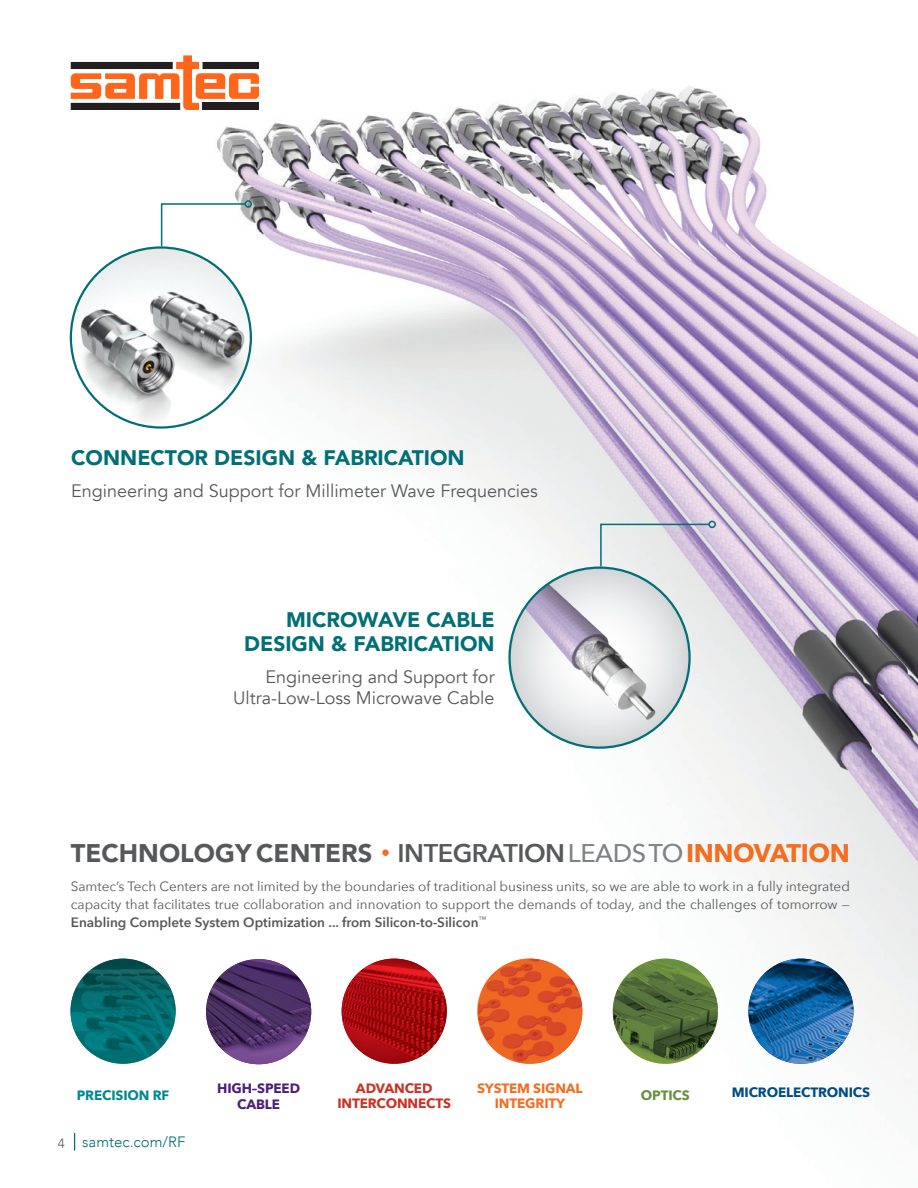
<style>
.page{position:relative;width:918px;height:1188px;background:#fff}
.page>*{position:absolute;margin:0;border:0;box-sizing:border-box;transform-origin:0 0}
.t1{font:900 25.5px "Avenir";color:#57585a}
.t2{font:900 21px/24px "Avenir";color:#006f76;text-align:right}
.t3{font:18px/21px "Avenir";color:#57585a;text-align:right}
.t4{font:300 15px "Avenir";color:#006f76}
.t5{font:13.5px/18px "Avenir Next";color:#57585a;text-align:justify}
.t6{font:700 13.5px/15px "Avenir Next";letter-spacing:-.01em;color:#c93325;text-align:center}
.t7{font:700 13.5px/15px "Avenir Next";letter-spacing:-.01em;color:#f36e21;text-align:center}
.t8{font:700 13.5px "Avenir Next";letter-spacing:-.01em;color:#004c88}
.t9{font:700 13.5px/16.2px "Avenir Next";letter-spacing:-.01em;color:#4c1f79;text-align:center}
.t10{font:700 13.5px "Avenir Next";letter-spacing:-.01em;color:#018991}
.t11{font:700 13.5px "Avenir Next";letter-spacing:-.01em;color:#679040}
.s1{font-weight:300;font-size:18px;color:#f36e21}
.s2{font-family:"Avenir Next";font-weight:600}
.s3{font-family:"Avenir Next";font-weight:500;color:#808285}
.s4{font-family:"Avenir Next";font-weight:700;color:#f36e21}
.s5{font-weight:600}
.s6{font-size:13.5px;color:#57585a}
</style>
<div class="page">
<img style="left:69px;top:62px;width:849px;height:1089px">
<svg style="left:71px;top:55px;width:188px;height:55px"></svg>
<div style="left:71px;top:103px;width:109px;height:7px;background:#231f20"></div>
<div style="left:203px;top:103px;width:56px;height:7px;background:#231f20"></div>
<img style="left:71px;top:248px;width:180px;height:180px;border-radius:90px">
<svg style="left:160px;top:202px;width:87px;height:46px"></svg>
<div style="left:244px;top:200px;width:8px;height:8px;border:2px solid #006f76;border-radius:50%"></div>
<svg style="left:510px;top:568px;width:180px;height:180px"></svg>
<img style="left:510px;top:570px;width:180px;height:165px">
<svg style="left:599px;top:523px;width:112px;height:45px;background:#d4d5de"></svg>
<div style="left:708px;top:521px;width:8px;height:7px;border:2px solid #006f76;border-radius:50%"></div>
<img style="left:206px;top:959px;width:105px;height:105px;border-radius:53px">
<img style="left:342px;top:959px;width:105px;height:105px;border-radius:53px">
<img style="left:613px;top:959px;width:105px;height:105px;border-radius:53px">
<img style="left:748px;top:959px;width:106px;height:105px;border-radius:53px">
<img style="left:70px;top:959px;width:106px;height:105px;border-radius:53px">
<img style="left:477px;top:959px;width:105px;height:105px;border-radius:53px">
<svg style="left:74px;top:1133px;width:1px;height:18px"></svg>
<h2 class="t2" style="left:71px;top:445px;width:395px">CONNECTOR DESIGN &amp; FABRICATION</h2>
<h3 class="t3" style="left:71px;top:480px;width:468px">Engineering and Support for Millimeter Wave Frequencies</h3>
<h2 class="t2" style="left:244px;top:607px;width:252px">MICROWAVE CABLE<br>DESIGN &amp; FABRICATION</h2>
<h3 class="t3" style="left:233px;top:666px;width:263px">Engineering and Support for<br>Ultra-Low-Loss Microwave Cable</h3>
<h1 class="t1" style="left:71px;top:831px;width:781px">TECHNOLOGY CENTERS <span class="s1">•</span> <span class="s2">INTEGRATION</span><span class="s3">LEADS TO</span> <span class="s4">INNOVATION</span></h1>
<p class="t5" style="left:71px;top:877px;width:781px">Samtec’s Tech Centers are not limited by the boundaries of traditional business units, so we are able to work in a fully integrated capacity that facilitates true collaboration and innovation to support the demands of today, and the challenges of tomorrow — <span class="s5">Enabling Complete System Optimization ... from Silicon-to-Silicon</span><sup>™</sup></p>
<p class="t9" style="left:217px;top:1080px;width:84px">HIGH–SPEED<br>CABLE</p>
<p class="t6" style="left:337px;top:1080px;width:115px">ADVANCED<br>INTERCONNECTS</p>
<p class="t7" style="left:477px;top:1080px;width:107px">SYSTEM SIGNAL<br>INTEGRITY</p>
<p class="t10" style="left:77px;top:1083px;width:94px">PRECISION RF</p>
<p class="t11" style="left:641px;top:1083px;width:50px">OPTICS</p>
<p class="t8" style="left:732px;top:1081px;width:140px">MICROELECTRONICS</p>
<p class="t4" style="left:58px;top:1133px;width:129px"><span class="s6">4</span> samtec.com/RF</p>
</div>
